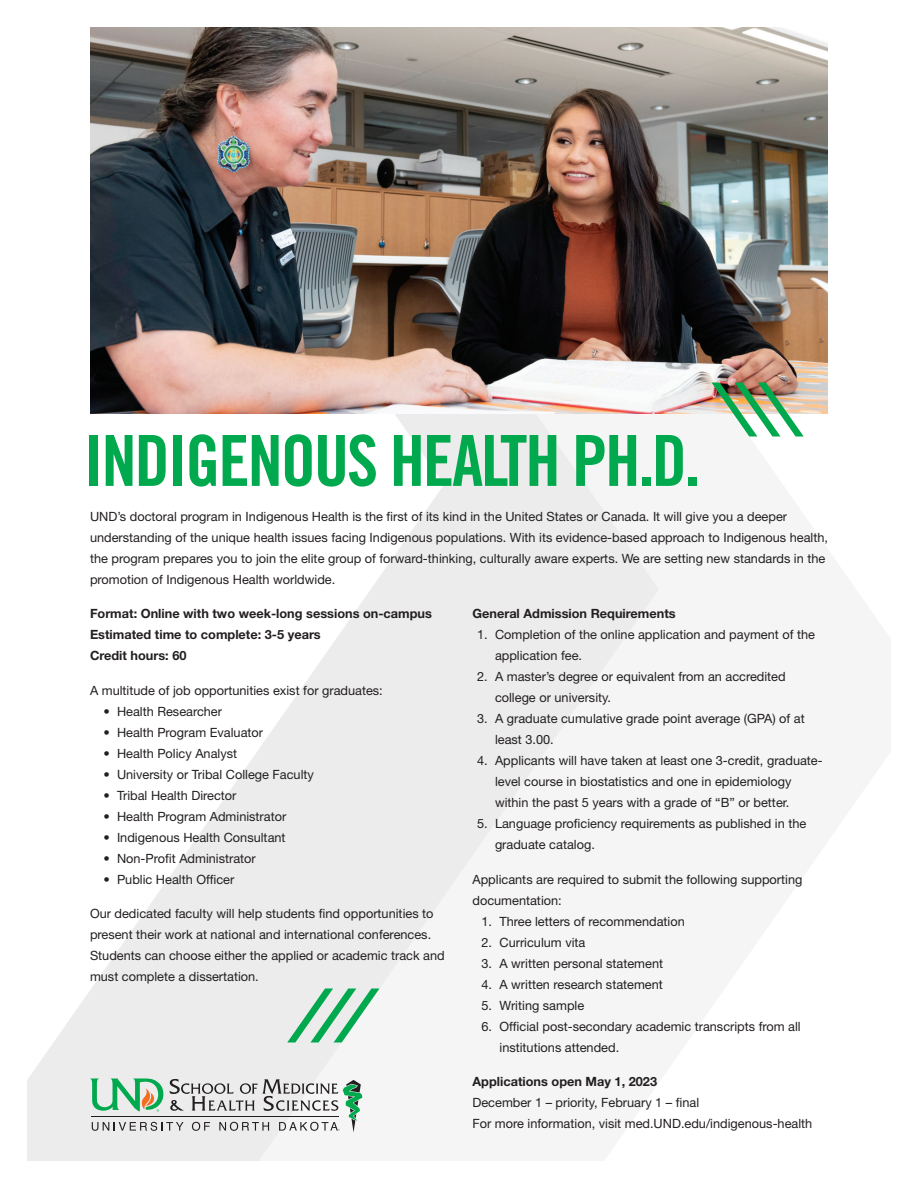
<style>
.page{position:relative;width:918px;height:1188px;background:#fff}
.page>*{position:absolute;margin:0;border:0;box-sizing:border-box;transform-origin:0 0}
.t1{font:70.5px "Trade Gothic LT Pro Bd Cn 20";letter-spacing:-.03em;color:#00a94d}
.t2{font:12.75px/21px "Helvetica Neue LT Pro";color:#231f20}
.t3{font:700 12.75px/21px "Helvetica Neue LT Pro";color:#231f20}
</style>
<div class="page">
<svg style="left:27px;top:414px;width:632px;height:747px;fill:#f5f5f5"></svg>
<svg style="left:27px;top:414px;width:417px;height:705px"></svg>
<img style="left:90px;top:27px;width:738px;height:387px">
<svg style="left:287px;top:988px;width:98px;height:54px"></svg>
<img style="left:712px;top:382px;width:97px;height:54px">
<svg style="left:90px;top:1079px;width:272px;height:53px"></svg>
<h1 class="t1" style="left:84px;top:418px;width:618px">INDIGENOUS HEALTH PH.D.</h1>
<p class="t2" style="left:90px;top:505px;width:740px">UND’s doctoral program in Indigenous Health is the first of its kind in the United States or Canada. It will give you a deeper understanding of the unique health issues facing Indigenous populations. With its evidence-based approach to Indigenous health, the program prepares you to join the elite group of forward-thinking, culturally aware experts. We are setting new standards in the promotion of Indigenous Health worldwide.</p>
<p class="t3" style="left:90px;top:603px;width:344px">Format: Online with two week-long sessions on-campus<br>Estimated time to complete: 3-5 years<br>Credit hours: 60</p>
<p class="t2" style="left:90px;top:679px;width:294px">A multitude of job opportunities exist for graduates:</p>
<p class="t2" style="left:104px;top:700px;width:120px">• Health Researcher</p>
<p class="t2" style="left:104px;top:721px;width:161px">• Health Program Evaluator</p>
<p class="t2" style="left:104px;top:742px;width:135px">• Health Policy Analyst</p>
<p class="t2" style="left:104px;top:763px;width:212px">• University or Tribal College Faculty</p>
<p class="t2" style="left:104px;top:784px;width:134px">• Tribal Health Director</p>
<p class="t2" style="left:104px;top:805px;width:184px">• Health Program Administrator</p>
<p class="t2" style="left:104px;top:826px;width:184px">• Indigenous Health Consultant</p>
<p class="t2" style="left:104px;top:847px;width:154px">• Non-Profit Administrator</p>
<p class="t2" style="left:104px;top:868px;width:132px">• Public Health Officer</p>
<p class="t2" style="left:90px;top:903px;width:356px">Our dedicated faculty will help students find opportunities to present their work at national and international conferences.<br>Students can choose either the applied or academic track and must complete a dissertation.</p>
<p class="t3" style="left:472px;top:603px;width:205px">General Admission Requirements</p>
<p class="t2" style="left:495px;top:624px;width:322px;text-indent:-18px">1. Completion of the online application and payment of the application fee.</p>
<p class="t2" style="left:495px;top:666px;width:292px;text-indent:-18px">2. A master’s degree or equivalent from an accredited college or university.</p>
<p class="t2" style="left:495px;top:708px;width:311px;text-indent:-18px">3. A graduate cumulative grade point average (GPA) of at least 3.00.</p>
<p class="t2" style="left:495px;top:750px;width:329px;text-indent:-18px">4. Applicants will have taken at least one 3-credit, graduate&shy;level course in biostatistics and one in epidemiology within the past 5 years with a grade of “B” or better.</p>
<p class="t2" style="left:495px;top:813px;width:313px;text-indent:-18px">5. Language proficiency requirements as published in the graduate catalog.</p>
<p class="t2" style="left:472px;top:868px;width:331px">Applicants are required to submit the following supporting documentation:</p>
<p class="t2" style="left:482px;top:910px;width:205px">1. Three letters of recommendation</p>
<p class="t2" style="left:482px;top:931px;width:105px">2. Curriculum vita</p>
<p class="t2" style="left:482px;top:952px;width:183px">3. A written personal statement</p>
<p class="t2" style="left:482px;top:973px;width:183px">4. A written research statement</p>
<p class="t2" style="left:482px;top:994px;width:104px">5. Writing sample</p>
<p class="t2" style="left:500px;top:1015px;width:303px;text-indent:-18px">6. Official post-secondary academic transcripts from all institutions attended.</p>
<p class="t3" style="left:472px;top:1071px;width:186px">Applications open May 1, 2023</p>
<p class="t2" style="left:472px;top:1092px;width:341px">December 1 – priority, February 1 – final<br>For more information, visit med.UND.edu/indigenous-health</p>
</div>
